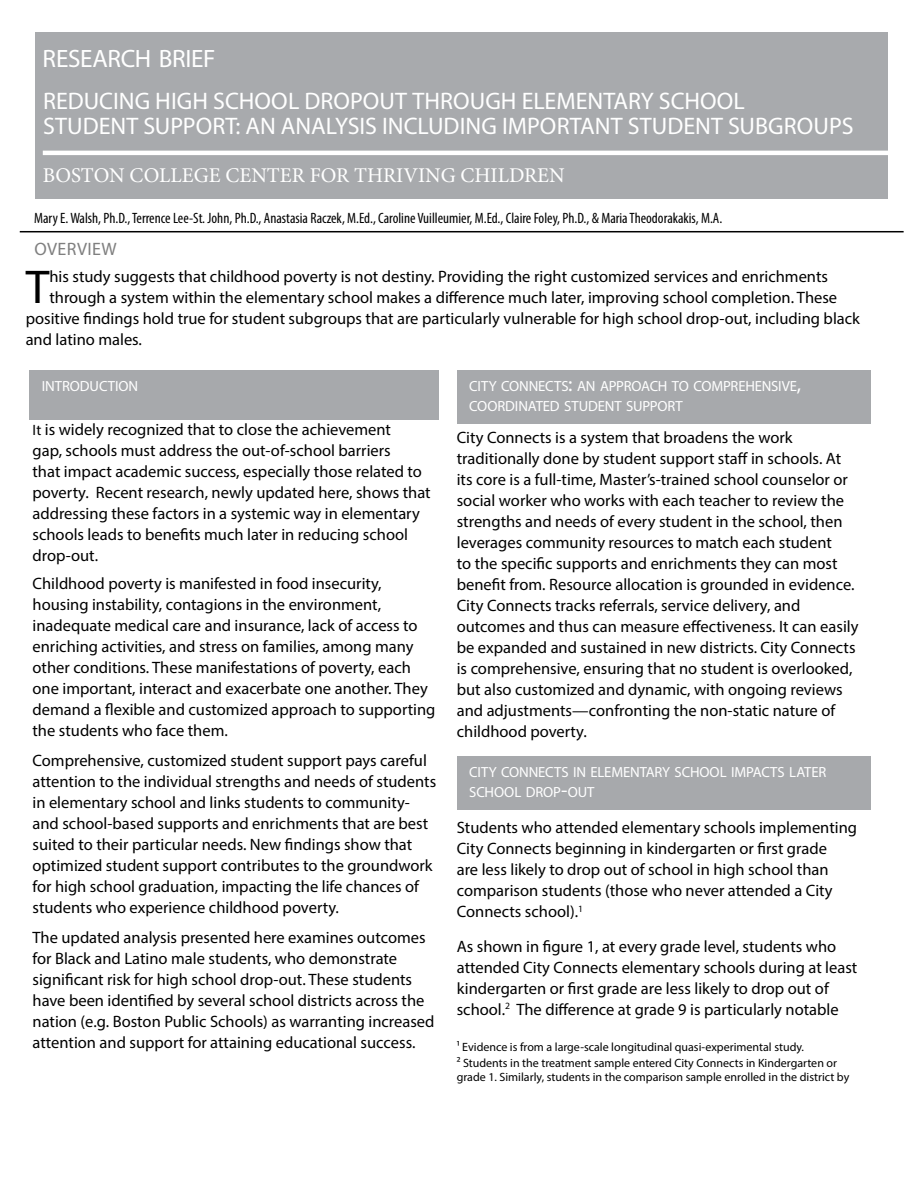
<style>
.page{position:relative;width:918px;height:1188px;background:#fff}
.page>*{position:absolute;margin:0;border:0;box-sizing:border-box;transform-origin:0 0}
.t1{font:47.7px "Myriad Pro";color:#000}
.t2{font:25.2px "Myriad Pro";letter-spacing:-.01em;color:#fff}
.t3{font:24px "Myriad Pro";color:#fff}
.t4{font:21px "Minion Pro";color:#fff}
.t5{font:18px "Myriad Pro";letter-spacing:.02em;color:#7f7f7f}
.t6{font:16.5px/21px "Myriad Pro";color:#000}
.t7{font:condensed 15px "Myriad Pro";color:#000}
.t8{font:14.7px/19.8px "Myriad Pro";letter-spacing:-.01em;color:#fff}
.t9{font:12px/16.5px "Myriad Pro";color:#000}
.s1{font-size:15px}
.s2{font-size:21px}
</style>
<div class="page">
<div style="left:36px;top:32px;width:852px;height:167px;background:#a8aaad"></div>
<hr style="left:43px;top:151px;width:875px;height:4px;background:#fff">
<hr style="left:20px;top:231px;width:884px;height:1px;background:#000">
<div style="left:457px;top:756px;width:413px;height:54px;background:#a7a9ac"></div>
<div style="left:457px;top:370px;width:413px;height:54px;background:#a7a9ac"></div>
<div style="left:29px;top:370px;width:410px;height:50px;background:#a7a9ac"></div>
<h2 class="t2" style="left:43px;top:43px;width:174px">RESEARCH BRIEF</h2>
<h3 class="t3" style="left:43px;top:86px;width:703px">REDUCING HIGH SCHOOL DROPOUT THROUGH ELEMENTARY SCHOOL</h3>
<h3 class="t3" style="left:43px;top:111px;width:812px">STUDENT SUPPORT: AN ANALYSIS INCLUDING IMPORTANT STUDENT SUBGROUPS</h3>
<p class="t4" style="left:43px;top:161px;width:524px">BOSTON COLLEGE CENTER FOR THRIVING CHILDREN</p>
<p class="t7" style="left:34px;top:209px;width:690px">Mary E. Walsh, Ph.D., Terrence Lee-St. John, Ph.D., Anastasia Raczek, M.Ed., Caroline Vuilleumier, M.Ed., Claire Foley, Ph.D., &amp; Maria Theodorakakis, M.A.</p>
<p class="t5" style="left:34px;top:238px;width:84px">OVERVIEW</p>
<h1 class="t1" style="left:26px;top:257px;width:25px">T</h1>
<p class="t6" style="left:49px;top:265px;width:780px">his study suggests that childhood poverty is not destiny. Providing the right customized services and enrichments</p>
<p class="t6" style="left:49px;top:286px;width:789px">through a system within the elementary school makes a difference much later, improving school completion. These</p>
<p class="t6" style="left:26px;top:307px;width:836px">positive findings hold true for student subgroups that are particularly vulnerable for high school drop-out, including black</p>
<p class="t6" style="left:26px;top:328px;width:118px">and latino males.</p>
<p class="t8" style="left:42px;top:376px;width:98px">INTRODUCTION</p>
<p class="t6" style="left:33px;top:419px;width:400px"><span class="s1">It</span> is widely recognized that to close the achievement<br>gap, schools must address the out-of-school barriers<br>that impact academic success, especially those related to poverty. Recent research, newly updated here, shows that addressing these factors in a systemic way in elementary schools leads to benefits much later in reducing school drop-out.</p>
<p class="t6" style="left:33px;top:573px;width:404px">Childhood poverty is manifested in food insecurity, housing instability, contagions in the environment, inadequate medical care and insurance, lack of access to enriching activities, and stress on families, among many other conditions. These manifestations of poverty, each one important, interact and exacerbate one another. They demand a flexible and customized approach to supporting the students who face them.</p>
<p class="t6" style="left:33px;top:750px;width:405px">Comprehensive, customized student support pays careful attention to the individual strengths and needs of students in elementary school and links students to community&shy;and school-based supports and enrichments that are best suited to their particular needs. New findings show that optimized student support contributes to the groundwork for high school graduation, impacting the life chances of students who experience childhood poverty.</p>
<p class="t6" style="left:33px;top:927px;width:403px">The updated analysis presented here examines outcomes for Black and Latino male students, who demonstrate significant risk for high school drop-out. These students have been identified by several school districts across the nation (e.g. Boston Public Schools) as warranting increased attention and support for attaining educational success.</p>
<p class="t8" style="left:469px;top:376px;width:334px">CITY CONNECTS<span class="s2">:</span> AN APPROACH TO COMPREHENSIVE<span class="s2">,<br></span>COORDINATED STUDENT SUPPORT</p>
<p class="t6" style="left:457px;top:427px;width:403px">City Connects is a system that broadens the work traditionally done by student support staff in schools. At its core is a full-time, Master’s-trained school counselor or social worker who works with each teacher to review the strengths and needs of every student in the school, then leverages community resources to match each student<br>to the specific supports and enrichments they can most benefit from. Resource allocation is grounded in evidence.<br>City Connects tracks referrals, service delivery, and outcomes and thus can measure effectiveness. It can easily be expanded and sustained in new districts. City Connects is comprehensive, ensuring that no student is overlooked, but also customized and dynamic, with ongoing reviews and adjustments—confronting the non-static nature of childhood poverty.</p>
<p class="t8" style="left:469px;top:762px;width:359px">CITY CONNECTS IN ELEMENTARY SCHOOL IMPACTS LATER<br>SCHOOL DROP<span class="s2">-</span>OUT</p>
<p class="t6" style="left:457px;top:817px;width:402px">Students who attended elementary schools implementing City Connects beginning in kindergarten or first grade<br>are less likely to drop out of school in high school than comparison students (those who never attended a City Connects school).<sup>1</sup></p>
<p class="t6" style="left:457px;top:935px;width:402px">As shown in figure 1, at every grade level, students who attended City Connects elementary schools during at least kindergarten or first grade are less likely to drop out of school.<sup>2</sup> The difference at grade 9 is particularly notable</p>
<p class="t9" style="left:457px;top:1038px;width:382px">1 Evidence is from a large-scale longitudinal quasi-experimental study.<br>2 Students in the treatment sample entered City Connects in Kindergarten or</p>
<p class="t9" style="left:457px;top:1068px;width:394px">grade 1. Similarly, students in the comparison sample enrolled in the district by</p>
</div>
